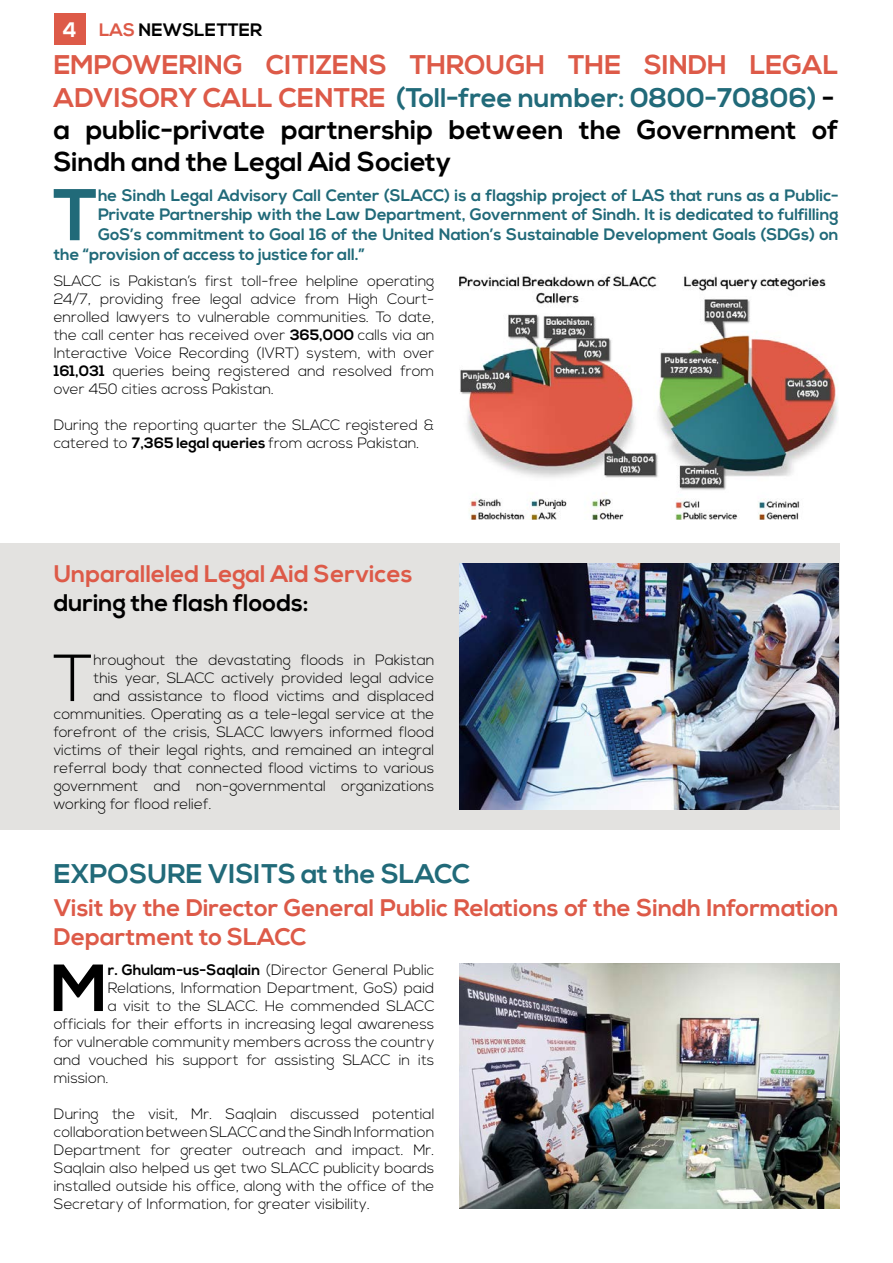
<style>
.page{position:relative;width:893px;height:1263px;background:#fff}
.page>*{position:absolute;margin:0;border:0;box-sizing:border-box;transform-origin:0 0}
.t1{font:700 73.05px "Nexa";color:#216a79}
.t2{font:300 66.45px "Nexa";color:#000}
.t3{font:700 66.45px "Nexa";color:#000}
.t4{font:700 27px/32.4px "Nexa";color:#000}
.t5{font:700 27px "Nexa";color:#216a79}
.t6{font:700 24px/28.8px "Nexa";color:#dd5a48}
.t7{font:700 24px "Nexa";color:#000}
.t8{font:700 18px "Nexa";color:#000}
.t9{font:700 16.5px "Nexa";color:#216a79}
.t10{font:300 15px/18px "Nexa";color:#000;text-align:justify}
.s1{font-size:21px;color:#fff}
.s2{color:#dd5a48}
.s3{color:#216a79}
.s4{font-weight:700}
</style>
<div class="page">
<div style="left:54px;top:14px;width:31px;height:31px;background:#dd5a48"></div>
<div style="left:0;top:543px;width:839px;height:287px;background:#e3e2e0"></div>
<img style="left:459px;top:275px;width:379px;height:245px">
<img style="left:459px;top:564px;width:379px;height:245px">
<img style="left:459px;top:964px;width:380px;height:245px">
<p class="t8" style="left:63px;top:20px;width:201px"><span class="s1">4</span> <span class="s2">LAS</span> NEWSLETTER</p>
<h3 class="t4" style="left:54px;top:50px;width:786px"><span class="s2">EMPOWERING CITIZENS THROUGH THE SINDH LEGAL ADVISORY CALL CENTRE</span> <span class="s3">(Toll-free number: 0800-70806)</span> - a public-private partnership between the Government of Sindh and the Legal Aid Society</h3>
<h1 class="t1" style="left:53px;top:173px;width:46px">T</h1>
<p class="t9" style="left:98px;top:185px;width:742px">he Sindh Legal Advisory Call Center (SLACC) is a flagship project of LAS that runs as a Public-</p>
<p class="t9" style="left:98px;top:205px;width:742px">Private Partnership with the Law Department, Government of Sindh. It is dedicated to fulfilling</p>
<p class="t9" style="left:98px;top:225px;width:742px">GoS’s commitment to Goal 16 of the United Nation’s Sustainable Development Goals (SDGs) on</p>
<p class="t9" style="left:54px;top:245px;width:313px">the “provision of access to justice for all.”</p>
<p class="t10" style="left:54px;top:272px;width:382px">SLACC is Pakistan’s first toll-free helpline operating 24/7, providing free legal advice from High Court&shy;enrolled lawyers to vulnerable communities. To date, the call center has received over <span class="s4">365,000</span> calls via an Interactive Voice Recording (IVRT) system, with over <span class="s4">161,031</span> queries being registered and resolved from over 450 cities across Pakistan.</p>
<p class="t10" style="left:54px;top:416px;width:382px">During the reporting quarter the SLACC registered &amp; catered to <span class="s4">7,365 legal queries</span> from across Pakistan.</p>
<h3 class="t6" style="left:54px;top:560px;width:360px">Unparalleled Legal Aid Services</h3>
<h3 class="t7" style="left:54px;top:588px;width:256px">during the flash floods:</h3>
<h2 class="t2" style="left:53px;top:640px;width:42px">T</h2>
<p class="t10" style="left:93px;top:652px;width:342px">hroughout the devastating floods in Pakistan</p>
<p class="t10" style="left:93px;top:670px;width:342px">this year, SLACC actively provided legal advice</p>
<p class="t10" style="left:93px;top:688px;width:342px">and assistance to flood victims and displaced</p>
<p class="t10" style="left:54px;top:706px;width:382px">communities. Operating as a tele-legal service at the</p>
<p class="t10" style="left:54px;top:724px;width:382px">forefront of the crisis, SLACC lawyers informed flood</p>
<p class="t10" style="left:54px;top:742px;width:382px">victims of their legal rights, and remained an integral</p>
<p class="t10" style="left:54px;top:760px;width:382px">referral body that connected flood victims to various</p>
<p class="t10" style="left:54px;top:778px;width:382px">government and non-governmental organizations</p>
<p class="t10" style="left:54px;top:796px;width:159px">working for flood relief.</p>
<h3 class="t5" style="left:54px;top:858px;width:418px">EXPOSURE VISITS at the SLACC</h3>
<h3 class="t6" style="left:54px;top:894px;width:787px">Visit by the Director General Public Relations of the Sindh Information<br>Department to SLACC</h3>
<h2 class="t3" style="left:50px;top:950px;width:59px">M</h2>
<p class="t10" style="left:108px;top:961px;width:328px"><span class="s4">r. Ghulam-us-Saqlain</span> (Director General Public</p>
<p class="t10" style="left:108px;top:979px;width:328px">Relations, Information Department, GoS) paid</p>
<p class="t10" style="left:108px;top:997px;width:328px">a visit to the SLACC. He commended SLACC</p>
<p class="t10" style="left:54px;top:1015px;width:382px">officials for their efforts in increasing legal awareness</p>
<p class="t10" style="left:54px;top:1033px;width:382px">for vulnerable community members across the country</p>
<p class="t10" style="left:54px;top:1051px;width:382px">and vouched his support for assisting SLACC in its</p>
<p class="t10" style="left:54px;top:1069px;width:56px">mission.</p>
<p class="t10" style="left:54px;top:1105px;width:382px">During the visit, Mr. Saqlain discussed potential collaboration between SLACC and the Sindh Information Department for greater outreach and impact. Mr.<br>Saqlain also helped us get two SLACC publicity boards installed outside his office, along with the office of the Secretary of Information, for greater visibility.</p>
</div>
